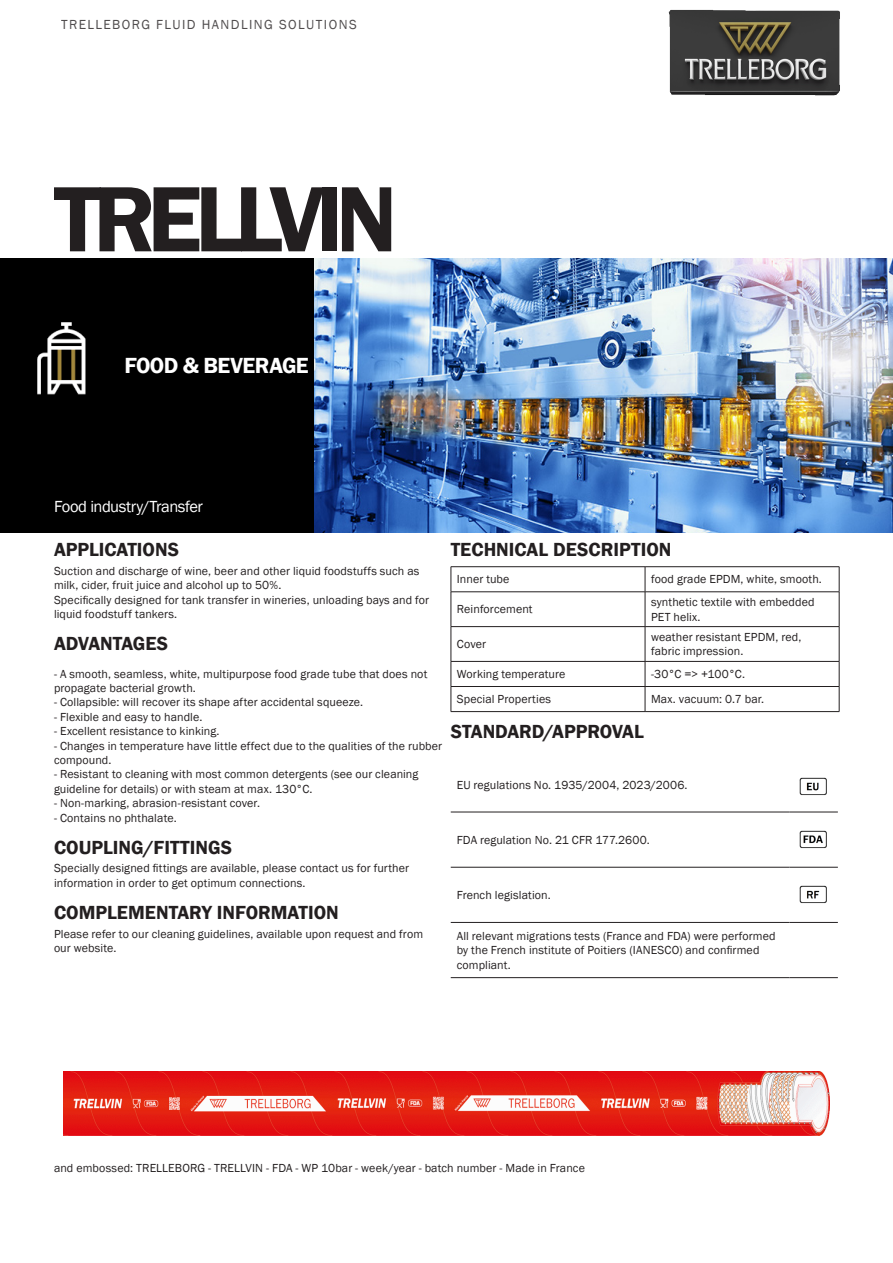
<style>
.page{position:relative;width:893px;height:1263px;background:#fff}
.page>*{position:absolute;margin:0;border:0;box-sizing:border-box;transform-origin:0 0}
._002_PRODUCT_NAME_1{font:600 96px "Franklin Gothic";letter-spacing:-.085em;color:#231f20}
._004_MARKET_SEGMENT{font:600 22.5px "Franklin Gothic";letter-spacing:-.025em;color:#fff}
.Title_Bold{font:600 19.5px "Franklin Gothic";color:#231f20}
._005_APPLICATION{font:16.5px "Franklin Gothic";letter-spacing:-.025em;color:#fff}
.t1{font:13.5px "Franklin Gothic";letter-spacing:.105em;color:#231f20}
.Text_8_PT{font:12px/14.4px "Franklin Gothic";letter-spacing:.01em;color:#231f20}
._006_TITRE{font:12px/14.4px "Franklin Gothic";letter-spacing:.01em;color:#231f20}
.TableBody{font:12px/14.4px "Franklin Gothic";letter-spacing:.01em;color:#231f20}
</style>
<div class="page">
<div style="left:0;top:258px;width:315px;height:275px;background:#000"></div>
<img style="left:668px;top:9px;width:172px;height:87px">
<hr style="left:451px;top:566px;width:194px;height:1px;background:#231f20">
<svg style="left:451px;top:567px;width:1px;height:24px"></svg>
<hr style="left:645px;top:566px;width:194px;height:1px;background:#231f20">
<svg style="left:645px;top:567px;width:1px;height:24px"></svg>
<svg style="left:839px;top:567px;width:1px;height:25px"></svg>
<hr style="left:451px;top:591px;width:194px;height:1px;background:#231f20">
<hr style="left:451px;top:592px;width:1px;height:34px;background:#231f20">
<hr style="left:645px;top:591px;width:194px;height:1px;background:#231f20">
<hr style="left:645px;top:592px;width:1px;height:34px;background:#231f20">
<hr style="left:839px;top:592px;width:1px;height:34px;background:#231f20">
<hr style="left:451px;top:626px;width:194px;height:1px;background:#231f20">
<hr style="left:451px;top:627px;width:1px;height:34px;background:#231f20">
<hr style="left:645px;top:626px;width:194px;height:1px;background:#231f20">
<hr style="left:645px;top:627px;width:1px;height:34px;background:#231f20">
<hr style="left:839px;top:627px;width:1px;height:34px;background:#231f20">
<hr style="left:451px;top:661px;width:194px;height:1px;background:#231f20">
<hr style="left:645px;top:661px;width:194px;height:1px;background:#231f20">
<hr style="left:451px;top:686px;width:194px;height:1px;background:#231f20">
<svg style="left:451px;top:662px;width:1px;height:49px"></svg>
<hr style="left:645px;top:686px;width:194px;height:1px;background:#231f20">
<svg style="left:645px;top:662px;width:1px;height:49px"></svg>
<svg style="left:839px;top:662px;width:1px;height:49px"></svg>
<hr style="left:451px;top:711px;width:194px;height:1px;background:#231f20">
<hr style="left:645px;top:711px;width:194px;height:1px;background:#231f20">
<hr style="left:451px;top:812px;width:338px;height:1px;background:#231f20">
<hr style="left:789px;top:812px;width:49px;height:1px;background:#231f20">
<hr style="left:451px;top:867px;width:338px;height:1px;background:#231f20">
<hr style="left:789px;top:867px;width:49px;height:1px;background:#231f20">
<hr style="left:451px;top:922px;width:338px;height:1px;background:#231f20">
<hr style="left:789px;top:922px;width:49px;height:1px;background:#231f20">
<hr style="left:451px;top:977px;width:338px;height:1px;background:#231f20">
<hr style="left:789px;top:977px;width:49px;height:1px;background:#231f20">
<img style="left:799px;top:777px;width:28px;height:19px">
<img style="left:799px;top:830px;width:28px;height:19px">
<img style="left:799px;top:885px;width:28px;height:19px">
<img style="left:64px;top:1072px;width:765px;height:64px">
<img style="left:315px;top:258px;width:578px;height:275px">
<p class="t1" style="left:61px;top:16px;width:297px">TRELLEBORG FLUID HANDLING SOLUTIONS</p>
<p class="_002_PRODUCT_NAME_1" style="left:54px;top:160px;width:345px">TRELLVIN</p>
<p class="_004_MARKET_SEGMENT" style="left:124px;top:351px;width:186px">FOOD &amp; BEVERAGE</p>
<p class="_005_APPLICATION" style="left:54px;top:496px;width:151px">Food industry/Transfer</p>
<p class="Title_Bold" style="left:54px;top:538px;width:127px">APPLICATIONS</p>
<p class="Text_8_PT" style="left:54px;top:564px;width:377px">Suction and discharge of wine, beer and other liquid foodstuffs such as milk, cider, fruit juice and alcohol up to 50%.<br>Specifically designed for tank transfer in wineries, unloading bays and for liquid foodstuff tankers.</p>
<p class="Title_Bold" style="left:54px;top:632px;width:116px">ADVANTAGES</p>
<p class="_006_TITRE" style="left:54px;top:667px;width:375px">- A smooth, seamless, white, multipurpose food grade tube that does not propagate bacterial growth.</p>
<p class="_006_TITRE" style="left:54px;top:695px;width:311px">- Collapsible: will recover its shape after accidental squeeze.</p>
<p class="_006_TITRE" style="left:54px;top:710px;width:150px">- Flexible and easy to handle.</p>
<p class="_006_TITRE" style="left:54px;top:724px;width:167px">- Excellent resistance to kinking.</p>
<p class="_006_TITRE" style="left:54px;top:739px;width:390px">- Changes in temperature have little effect due to the qualities of the rubber compound.</p>
<p class="_006_TITRE" style="left:54px;top:767px;width:366px">- Resistant to cleaning with most common detergents (see our cleaning guideline for details) or with steam at max. 130°C.</p>
<p class="_006_TITRE" style="left:54px;top:796px;width:208px">- Non-marking, abrasion-resistant cover.</p>
<p class="_006_TITRE" style="left:54px;top:811px;width:124px">- Contains no phthalate.</p>
<p class="Title_Bold" style="left:54px;top:835px;width:180px">COUPLING/FITTINGS</p>
<p class="Text_8_PT" style="left:54px;top:861px;width:357px">Specially designed fittings are available, please contact us for further information in order to get optimum connections.</p>
<p class="Title_Bold" style="left:54px;top:901px;width:286px">COMPLEMENTARY INFORMATION</p>
<p class="Text_8_PT" style="left:54px;top:927px;width:371px">Please refer to our cleaning guidelines, available upon request and from our website.</p>
<p class="Title_Bold" style="left:451px;top:538px;width:222px">TECHNICAL DESCRIPTION</p>
<p class="TableBody" style="left:457px;top:572px;width:54px">Inner tube</p>
<p class="TableBody" style="left:651px;top:572px;width:172px">food grade EPDM, white, smooth.</p>
<p class="TableBody" style="left:457px;top:602px;width:77px">Reinforcement</p>
<p class="TableBody" style="left:651px;top:595px;width:165px">synthetic textile with embedded<br>PET helix.</p>
<p class="TableBody" style="left:457px;top:637px;width:31px">Cover</p>
<p class="TableBody" style="left:651px;top:630px;width:152px">weather resistant EPDM, red, fabric impression.</p>
<p class="TableBody" style="left:457px;top:667px;width:110px">Working temperature</p>
<p class="TableBody" style="left:651px;top:667px;width:96px">-30°C =&gt; +100°C.</p>
<p class="TableBody" style="left:457px;top:692px;width:96px">Special Properties</p>
<p class="TableBody" style="left:651px;top:692px;width:115px">Max. vacuum: 0.7 bar.</p>
<p class="Title_Bold" style="left:451px;top:719px;width:195px">STANDARD/APPROVAL</p>
<p class="TableBody" style="left:457px;top:778px;width:232px">EU regulations No. 1935/2004, 2023/2006.</p>
<p class="TableBody" style="left:457px;top:833px;width:195px">FDA regulation No. 21 CFR 177.2600.</p>
<p class="TableBody" style="left:457px;top:888px;width:96px">French legislation.</p>
<p class="TableBody" style="left:457px;top:929px;width:320px">All relevant migrations tests (France and FDA) were performed by the French institute of Poitiers (IANESCO) and confirmed compliant.</p>
<p class="Text_8_PT" style="left:54px;top:1161px;width:532px">and embossed: TRELLEBORG - TRELLVIN - FDA - WP 10bar - week/year - batch number - Made in France</p>
</div>
